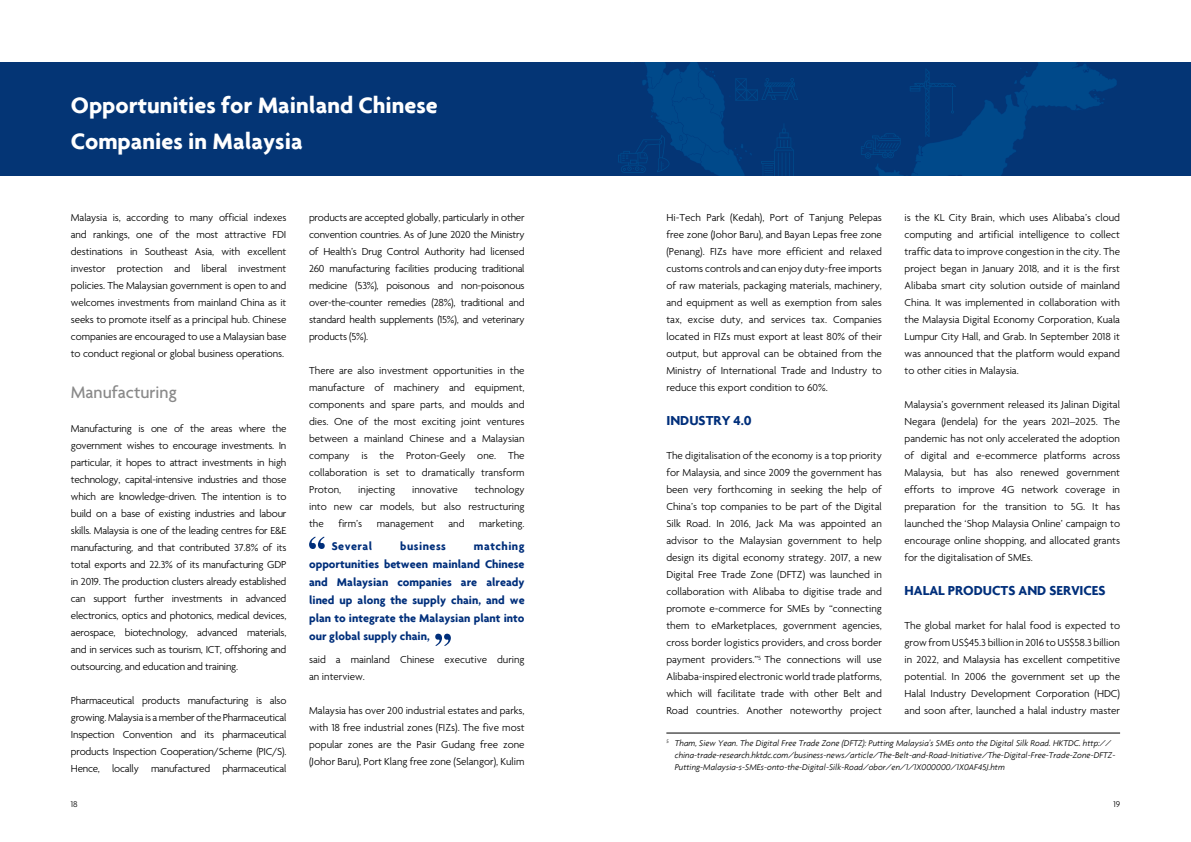
<style>
.page{position:relative;width:1191px;height:842px;background:#fff}
.page>*{position:absolute;margin:0;border:0;box-sizing:border-box;transform-origin:0 0}
.t1{font:700 24px/36px "Agenda";color:#fff}
.t2{font:500 18px "Agenda";color:#898989}
.t3{font:700 14px "Agenda";color:#002f7b}
.t4{font:700 12px/18px "Agenda";color:#002f7b;text-align:justify}
.t5{font:700 12px "Agenda";letter-spacing:.04em;color:#002f7b}
.t6{font:300 11px/17px "Agenda";color:#000;text-align:justify}
.t7{font:italic 300 9px/12px "Agenda";color:#000}
.t8{font:300 9px "Agenda";color:#000}
</style>
<div class="page">
<div style="left:0;top:62px;width:1191px;height:114px;background:#043575"></div>
<svg style="left:618px;top:62px;width:180px;height:114px"></svg>
<svg style="left:861px;top:62px;width:256px;height:114px"></svg>
<svg style="left:309px;top:536px;width:16px;height:13px"></svg>
<svg style="left:435px;top:634px;width:16px;height:12px"></svg>
<hr style="left:666px;top:733px;width:454px;height:1px;background:#000">
<h1 class="t1" style="left:71px;top:87px;width:368px">Opportunities for Mainland Chinese<br>Companies in Malaysia</h1>
<p class="t6" style="left:71px;top:209px;width:217px">Malaysia is, according to many official indexes and rankings, one of the most attractive FDI destinations in Southeast Asia, with excellent investor protection and liberal investment policies. The Malaysian government is open to and welcomes investments from mainland China as it seeks to promote itself as a principal hub. Chinese companies are encouraged to use a Malaysian base to conduct regional or global business operations.</p>
<h2 class="t2" style="left:71px;top:382px;width:108px">Manufacturing</h2>
<p class="t6" style="left:71px;top:420px;width:217px">Manufacturing is one of the areas where the government wishes to encourage investments. In particular, it hopes to attract investments in high technology, capital-intensive industries and those which are knowledge-driven. The intention is to build on a base of existing industries and labour skills. Malaysia is one of the leading centres for E&amp;E manufacturing, and that contributed 37.8% of its total exports and 22.3% of its manufacturing GDP in 2019. The production clusters already established can support further investments in advanced electronics, optics and photonics, medical devices, aerospace, biotechnology, advanced materials, and in services such as tourism, ICT, offshoring and outsourcing, and education and training.</p>
<p class="t6" style="left:71px;top:692px;width:217px">Pharmaceutical products manufacturing is also growing. Malaysia is a member of the Pharmaceutical Inspection Convention and its pharmaceutical products Inspection Cooperation/Scheme (PIC/S).<br>Hence, locally manufactured pharmaceutical</p>
<p class="t6" style="left:309px;top:209px;width:217px">products are accepted globally, particularly in other convention countries. As of June 2020 the Ministry of Health’s Drug Control Authority had licensed 260 manufacturing facilities producing traditional medicine (53%), poisonous and non-poisonous over-the-counter remedies (28%), traditional and standard health supplements (15%), and veterinary products (5%).</p>
<p class="t6" style="left:309px;top:362px;width:217px">There are also investment opportunities in the manufacture of machinery and equipment, components and spare parts, and moulds and dies. One of the most exciting joint ventures between a mainland Chinese and a Malaysian company is the Proton-Geely one. The collaboration is set to dramatically transform Proton,</p>
<p class="t6" style="left:309px;top:481px;width:217px;text-indent:166px">technology into new car models, but also restructuring the</p>
<p class="t6" style="left:358px;top:481px;width:38px">injecting</p>
<p class="t6" style="left:412px;top:481px;width:47px">innovative</p>
<p class="t6" style="left:338px;top:515px;width:25px">firm’s</p>
<p class="t6" style="left:377px;top:515px;width:58px">management</p>
<p class="t6" style="left:448px;top:515px;width:18px">and</p>
<p class="t6" style="left:479px;top:515px;width:47px">marketing.</p>
<p class="t4" style="left:309px;top:537px;width:217px;text-indent:165px">matching opportunities between mainland Chinese and Malaysian companies are already lined up along the supply chain, and we plan to integrate the Malaysian plant into our global supply chain,</p>
<p class="t5" style="left:332px;top:538px;width:42px">Several</p>
<p class="t5" style="left:400px;top:538px;width:47px">business</p>
<p class="t6" style="left:309px;top:651px;width:217px">said a mainland Chinese executive during an interview.</p>
<p class="t6" style="left:309px;top:702px;width:217px">Malaysia has over 200 industrial estates and parks, with 18 free industrial zones (FIZs). The five most popular zones are the Pasir Gudang free zone (Johor Baru), Port Klang free zone (Selangor), Kulim</p>
<p class="t6" style="left:666px;top:209px;width:217px">Hi-Tech Park (Kedah), Port of Tanjung Pelepas free zone (Johor Baru), and Bayan Lepas free zone (Penang). FIZs have more efficient and relaxed customs controls and can enjoy duty-free imports of raw materials, packaging materials, machinery, and equipment as well as exemption from sales tax, excise duty, and services tax. Companies located in FIZs must export at least 80% of their output, but approval can be obtained from the Ministry of International Trade and Industry to reduce this export condition to 60%.</p>
<p class="t3" style="left:666px;top:412px;width:87px">INDUSTRY 4.0</p>
<p class="t6" style="left:666px;top:447px;width:217px">The digitalisation of the economy is a top priority for Malaysia, and since 2009 the government has been very forthcoming in seeking the help of China’s top companies to be part of the Digital Silk Road. In 2016, Jack Ma was appointed an advisor to the Malaysian government to help design its digital economy strategy. 2017, a new Digital Free Trade Zone (DFTZ) was launched in collaboration with Alibaba to digitise trade and promote e-commerce for SMEs by “connecting them to eMarketplaces, government agencies, cross border logistics providers, and cross border payment providers.”<sup>5</sup> The connections will use Alibaba-inspired electronic world trade platforms, which will facilitate trade with other Belt and Road countries. Another noteworthy project</p>
<p class="t7" style="left:675px;top:737px;width:442px;text-indent:-8px"><sup>5</sup> Tham, Siew Yean. The Digital Free Trade Zone (DFTZ): Putting Malaysia’s SMEs onto the Digital Silk Road. HKTDC. http:// china-trade-research.hktdc.com/business-news/article/The-Belt-and-Road-Initiative/The-Digital-Free-Trade-Zone-DFTZ-<br>Putting-Malaysia-s-SMEs-onto-the-Digital-Silk-Road/obor/en/1/1X000000/1X0AF45J.htm</p>
<p class="t6" style="left:904px;top:209px;width:217px">is the KL City Brain, which uses Alibaba’s cloud computing and artificial intelligence to collect traffic data to improve congestion in the city. The project began in January 2018, and it is the first Alibaba smart city solution outside of mainland China. It was implemented in collaboration with the Malaysia Digital Economy Corporation, Kuala Lumpur City Hall, and Grab. In September 2018 it was announced that the platform would expand to other cities in Malaysia.</p>
<p class="t6" style="left:904px;top:396px;width:217px">Malaysia’s government released its Jalinan Digital Negara (Jendela) for the years 2021–2025. The pandemic has not only accelerated the adoption of digital and e-ecommerce platforms across Malaysia, but has also renewed government efforts to improve 4G network coverage in preparation for the transition to 5G. It has launched the ‘Shop Malaysia Online’ campaign to encourage online shopping, and allocated grants for the digitalisation of SMEs.</p>
<p class="t3" style="left:904px;top:582px;width:202px">HALAL PRODUCTS AND SERVICES</p>
<p class="t6" style="left:904px;top:617px;width:217px">The global market for halal food is expected to grow from US$45.3 billion in 2016 to US$58.3 billion in 2022, and Malaysia has excellent competitive potential. In 2006 the government set up the Halal Industry Development Corporation (HDC) and soon after, launched a halal industry master</p>
<p class="t8" style="left:71px;top:799px;width:8px">18</p>
<p class="t8" style="left:1113px;top:799px;width:8px">19</p>
</div>
